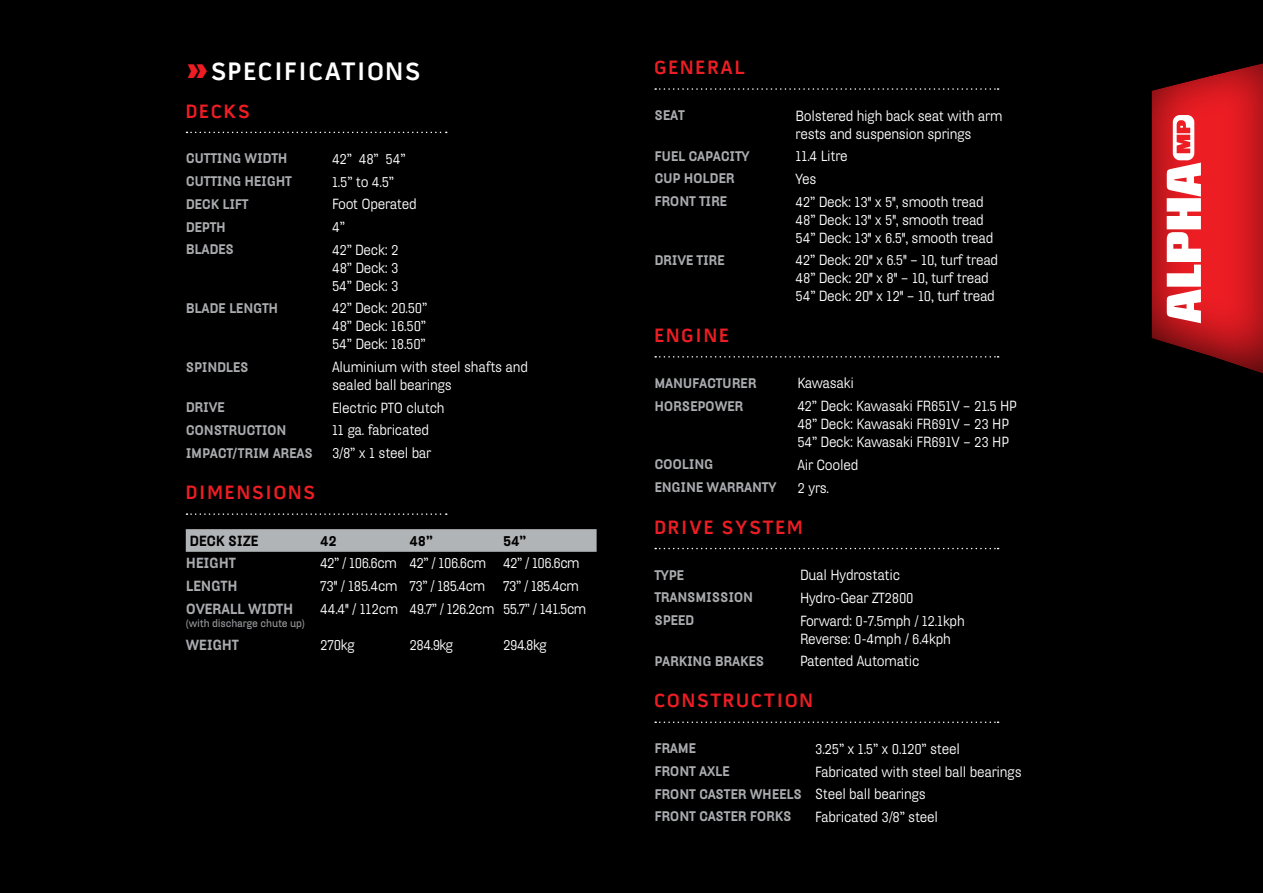
<style>
.page{position:relative;width:1263px;height:893px;background:#000}
.page>*{position:absolute;margin:0;border:0;box-sizing:border-box;transform-origin:0 0}
.t1{font:700 25.5px "Pill Gothic 600 mg";letter-spacing:.075em;color:#fff}
.t2{font:700 19.5px "Pill Gothic 600 mg";letter-spacing:.1em;color:#ed1d24}
.t3{font:14.25px/18px "Hydra Text";letter-spacing:-.02em;color:#fff;scale:.9 1}
.t4{font:14.25px "Hydra Text";letter-spacing:-.04em;color:#fff;scale:.9 1}
.t5{font:900 14.25px "Hydra Text";letter-spacing:-.02em;color:#aaacaf;scale:.9 1}
.t6{font:900 14.25px "Hydra Text";letter-spacing:-.02em;color:#000;scale:.9 1}
.t7{font:900 13.5px/22.6px "Hydra Text";letter-spacing:-.02em;color:#aaacaf;scale:.9 1}
.t8{font:700 10.5px "Hydra Text";letter-spacing:-.02em;color:#939598;scale:.9 1}
.s1{font-family:"District TF Bold Alt";font-weight:400;font-size:38.1px;color:#ed1d24}
.s2{font-weight:400;font-size:14.25px;color:#fff}
</style>
<div class="page">
<svg style="left:655px;top:88px;width:343px;height:2px"></svg>
<svg style="left:655px;top:356px;width:343px;height:2px"></svg>
<svg style="left:655px;top:548px;width:343px;height:1px"></svg>
<svg style="left:655px;top:721px;width:343px;height:2px"></svg>
<svg style="left:187px;top:132px;width:260px;height:1px"></svg>
<svg style="left:187px;top:513px;width:260px;height:2px"></svg>
<svg style="left:186px;top:529px;width:411px;height:23px"></svg>
<svg style="left:1151px;top:63px;width:112px;height:311px"></svg>
<h1 class="t1" style="left:187px;top:56px;width:234px"><span class="s1">»</span>SPECIFICATIONS</h1>
<h2 class="t2" style="left:654px;top:56px;width:92px">GENERAL</h2>
<p class="t7" style="left:654px;top:104px;width:35px">SEAT</p>
<p class="t3" style="left:796px;top:106px;width:231px">Bolstered high back seat with arm rests and suspension springs</p>
<p class="t7" style="left:654px;top:144px;width:107px">FUEL CAPACITY</p>
<p class="t3" style="left:796px;top:147px;width:60px">11.4 Litre</p>
<p class="t7" style="left:654px;top:167px;width:91px">CUP HOLDER</p>
<p class="t3" style="left:796px;top:170px;width:25px">Yes</p>
<p class="t7" style="left:654px;top:190px;width:82px">FRONT TIRE</p>
<p class="t3" style="left:796px;top:192px;width:221px">42” Deck: 13" x 5", smooth tread<br>48” Deck: 13" x 5", smooth tread<br>54” Deck: 13" x 6.5", smooth tread</p>
<p class="t7" style="left:654px;top:248px;width:80px">DRIVE TIRE</p>
<p class="t3" style="left:796px;top:251px;width:226px">42” Deck: 20" x 6.5" – 10, turf tread<br>48” Deck: 20" x 8" – 10, turf tread<br>54” Deck: 20" x 12" – 10, turf tread</p>
<h2 class="t2" style="left:654px;top:324px;width:76px">ENGINE</h2>
<p class="t7" style="left:654px;top:371px;width:115px">MANUFACTURER</p>
<p class="t3" style="left:797px;top:374px;width:65px">Kawasaki</p>
<p class="t7" style="left:654px;top:394px;width:100px">HORSEPOWER</p>
<p class="t3" style="left:797px;top:397px;width:245px">42” Deck: Kawasaki FR651V – 21.5 HP<br>48” Deck: Kawasaki FR691V – 23 HP<br>54” Deck: Kawasaki FR691V – 23 HP</p>
<p class="t7" style="left:654px;top:453px;width:67px">COOLING</p>
<p class="t3" style="left:797px;top:455px;width:69px">Air Cooled</p>
<p class="t7" style="left:654px;top:475px;width:137px">ENGINE WARRANTY</p>
<p class="t3" style="left:797px;top:478px;width:37px">2 yrs.</p>
<h2 class="t2" style="left:654px;top:515px;width:150px">DRIVE SYSTEM</h2>
<p class="t7" style="left:654px;top:563px;width:34px">TYPE</p>
<p class="t3" style="left:800px;top:566px;width:113px">Dual Hydrostatic</p>
<p class="t7" style="left:654px;top:586px;width:111px">TRANSMISSION</p>
<p class="t3" style="left:800px;top:588px;width:128px">Hydro-Gear ZT2800</p>
<p class="t7" style="left:654px;top:608px;width:46px">SPEED</p>
<p class="t3" style="left:800px;top:611px;width:185px">Forward: 0-7.5mph / 12.1kph<br>Reverse: 0-4mph / 6.4kph</p>
<p class="t7" style="left:654px;top:649px;width:124px">PARKING BRAKES</p>
<p class="t3" style="left:800px;top:652px;width:134px">Patented Automatic</p>
<h2 class="t2" style="left:654px;top:689px;width:160px">CONSTRUCTION</h2>
<p class="t7" style="left:654px;top:737px;width:48px">FRAME</p>
<p class="t3" style="left:815px;top:739px;width:162px">3.25” x 1.5” x 0.120” steel</p>
<p class="t7" style="left:654px;top:760px;width:85px">FRONT AXLE</p>
<p class="t3" style="left:815px;top:762px;width:231px">Fabricated with steel ball bearings</p>
<p class="t7" style="left:654px;top:782px;width:303px">FRONT CASTER WHEELS <span class="s2">Steel ball bearings<br></span>FRONT CASTER FORKS</p>
<h2 class="t2" style="left:186px;top:99px;width:65px">DECKS</h2>
<p class="t7" style="left:186px;top:147px;width:115px">CUTTING WIDTH</p>
<p class="t3" style="left:332px;top:150px;width:83px">42” 48” 54”</p>
<p class="t7" style="left:186px;top:170px;width:119px">CUTTING HEIGHT</p>
<p class="t3" style="left:332px;top:172px;width:70px">1.5” to 4.5”</p>
<p class="t7" style="left:186px;top:192px;width:71px">DECK LIFT</p>
<p class="t3" style="left:332px;top:195px;width:95px">Foot Operated</p>
<p class="t7" style="left:186px;top:215px;width:46px">DEPTH</p>
<p class="t3" style="left:332px;top:218px;width:16px">4”</p>
<p class="t7" style="left:186px;top:238px;width:55px">BLADES</p>
<p class="t3" style="left:332px;top:240px;width:75px;text-align:justify">42” Deck: 2<br>48” Deck: 3<br>54” Deck: 3</p>
<p class="t7" style="left:186px;top:296px;width:104px">BLADE LENGTH</p>
<p class="t3" style="left:332px;top:299px;width:107px;text-align:justify">42” Deck: 20.50” 48” Deck: 16.50” 54” Deck: 18.50”</p>
<p class="t7" style="left:186px;top:355px;width:72px">SPINDLES</p>
<p class="t3" style="left:332px;top:358px;width:219px">Aluminium with steel shafts and sealed ball bearings</p>
<p class="t7" style="left:186px;top:396px;width:45px">DRIVE</p>
<p class="t3" style="left:332px;top:398px;width:127px">Electric PTO clutch</p>
<p class="t7" style="left:186px;top:418px;width:114px">CONSTRUCTION</p>
<p class="t3" style="left:332px;top:421px;width:109px">11 ga. fabricated</p>
<p class="t7" style="left:186px;top:441px;width:143px">IMPACT/TRIM AREAS</p>
<p class="t3" style="left:332px;top:444px;width:112px">3/8” x 1 steel bar</p>
<h2 class="t2" style="left:186px;top:481px;width:131px">DIMENSIONS</h2>
<p class="t6" style="left:189px;top:531px;width:78px">DECK SIZE</p>
<p class="t6" style="left:320px;top:531px;width:20px">42</p>
<p class="t6" style="left:409px;top:531px;width:27px">48”</p>
<p class="t6" style="left:503px;top:531px;width:27px">54”</p>
<p class="t5" style="left:186px;top:554px;width:57px">HEIGHT</p>
<p class="t4" style="left:320px;top:554px;width:290px">42” / 106.6cm 42” / 106.6cm 42” / 106.6cm</p>
<p class="t5" style="left:186px;top:577px;width:59px">LENGTH</p>
<p class="t4" style="left:320px;top:577px;width:289px">73" / 185.4cm 73” / 185.4cm 73” / 185.4cm</p>
<p class="t5" style="left:186px;top:599px;width:121px">OVERALL WIDTH</p>
<p class="t8" style="left:186px;top:617px;width:134px">(with discharge chute up)</p>
<p class="t4" style="left:320px;top:599px;width:297px">44.4" / 112cm 49.7” / 126.2cm 55.7” / 141.5cm</p>
<p class="t5" style="left:186px;top:636px;width:61px">WEIGHT</p>
<p class="t3" style="left:320px;top:636px;width:40px">270kg</p>
<p class="t3" style="left:409px;top:636px;width:50px">284.9kg</p>
<p class="t3" style="left:503px;top:636px;width:50px">294.8kg</p>
<p class="t3" style="left:815px;top:807px;width:138px">Fabricated 3/8” steel</p>
</div>
